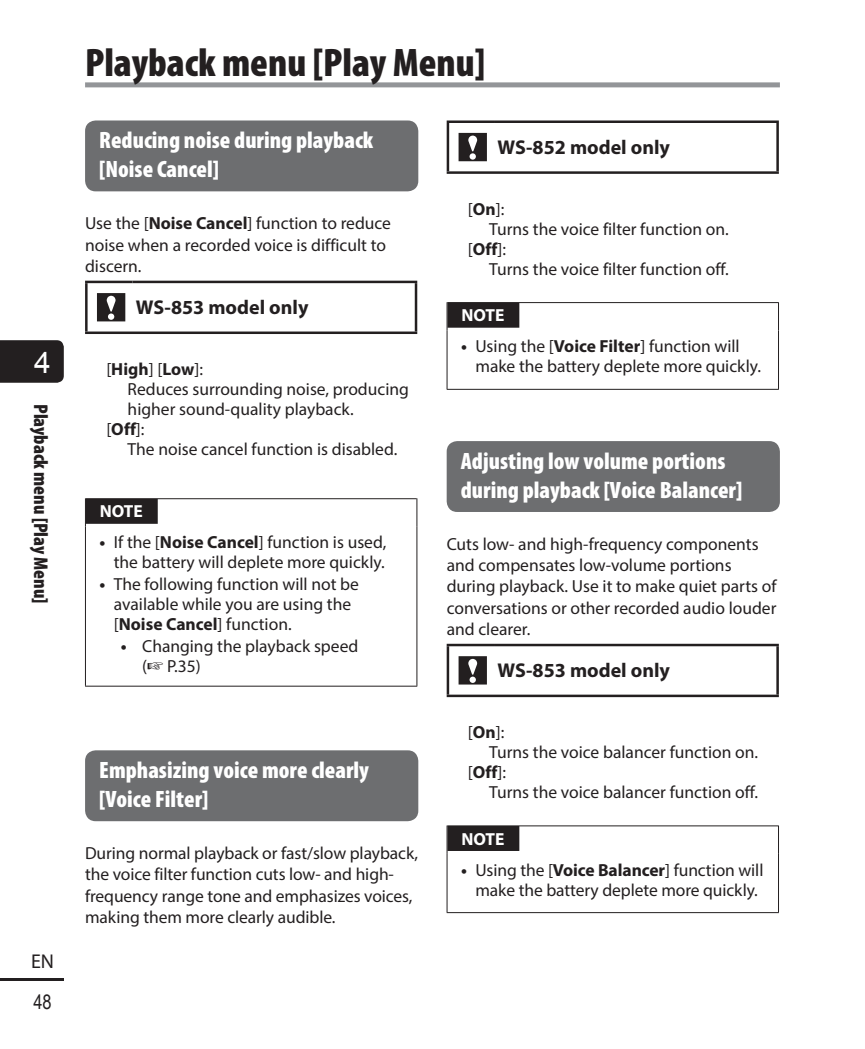
<style>
.page{position:relative;width:865px;height:1049px;background:#fff}
.page>*{position:absolute;margin:0;border:0;box-sizing:border-box;transform-origin:0 0}
.t1{font:900 condensed 40px "Myriad Pro";color:#231f20}
.t2{font:30px "Arial";color:#fff}
.t3{font:900 condensed 23.75px/28.8px "Myriad Pro";color:#fff}
.t4{font:700 20px "Myriad Pro";color:#231f20}
.t5{font:900 condensed 20px "Myriad Pro";color:#231f20}
.t6{font:20px "Arial Narrow";color:#231f20}
.t7{font:20px "Myriad Pro";color:#231f20}
.t8{font:17.5px/21.2px "Myriad Pro";color:#231f20}
.t9{font:700 17.5px "Myriad Pro";color:#231f20}
.t10{font:700 17.5px "Myriad Pro";color:#fff}
.s1{font-weight:700}
.s2{font-weight:400}
</style>
<div class="page">
<div style="left:0;top:340px;width:64px;height:43px;background:#231f20"></div>
<hr style="left:0;top:978px;width:64px;height:3px;background:#231f20">
<div style="left:85px;top:82px;width:695px;height:5px;background:#939598"></div>
<div style="left:85px;top:120px;width:333px;height:71px;background:#6d6e70;border-radius:11px"></div>
<hr style="left:85px;top:281px;width:47px;height:2px;background:#231f20">
<hr style="left:85px;top:283px;width:3px;height:48px;background:#231f20">
<hr style="left:132px;top:281px;width:285px;height:2px;background:#231f20">
<hr style="left:415px;top:283px;width:2px;height:48px;background:#231f20">
<hr style="left:85px;top:331px;width:332px;height:3px;background:#231f20">
<svg style="left:97px;top:293px;width:28px;height:28px"></svg>
<svg style="left:85px;top:498px;width:1px;height:29px"></svg>
<svg style="left:416px;top:498px;width:1px;height:29px"></svg>
<hr style="left:85px;top:527px;width:1px;height:159px;background:#231f20">
<hr style="left:416px;top:527px;width:1px;height:159px;background:#231f20">
<hr style="left:85px;top:686px;width:332px;height:1px;background:#231f20">
<hr style="left:86px;top:498px;width:330px;height:1px;background:#231f20">
<div style="left:86px;top:499px;width:72px;height:25px;background:#231f20"></div>
<div style="left:85px;top:750px;width:333px;height:71px;background:#6d6e70;border-radius:11px"></div>
<hr style="left:446px;top:120px;width:48px;height:3px;background:#231f20">
<hr style="left:446px;top:123px;width:3px;height:48px;background:#231f20">
<hr style="left:494px;top:120px;width:284px;height:3px;background:#231f20">
<hr style="left:776px;top:123px;width:2px;height:48px;background:#231f20">
<hr style="left:446px;top:171px;width:332px;height:3px;background:#231f20">
<svg style="left:458px;top:133px;width:29px;height:28px"></svg>
<svg style="left:446px;top:302px;width:1px;height:29px"></svg>
<svg style="left:778px;top:302px;width:1px;height:29px"></svg>
<hr style="left:446px;top:331px;width:1px;height:58px;background:#231f20">
<hr style="left:778px;top:331px;width:1px;height:58px;background:#231f20">
<hr style="left:446px;top:389px;width:333px;height:1px;background:#231f20">
<hr style="left:447px;top:302px;width:331px;height:1px;background:#231f20">
<div style="left:447px;top:303px;width:72px;height:25px;background:#231f20"></div>
<div style="left:446px;top:441px;width:334px;height:71px;background:#6d6e70;border-radius:11px"></div>
<hr style="left:446px;top:644px;width:48px;height:2px;background:#231f20">
<hr style="left:446px;top:646px;width:3px;height:49px;background:#231f20">
<hr style="left:494px;top:644px;width:284px;height:2px;background:#231f20">
<hr style="left:776px;top:646px;width:2px;height:49px;background:#231f20">
<hr style="left:446px;top:695px;width:332px;height:2px;background:#231f20">
<svg style="left:458px;top:656px;width:29px;height:28px"></svg>
<svg style="left:446px;top:825px;width:1px;height:29px"></svg>
<svg style="left:778px;top:825px;width:1px;height:29px"></svg>
<hr style="left:446px;top:854px;width:1px;height:58px;background:#231f20">
<hr style="left:778px;top:854px;width:1px;height:58px;background:#231f20">
<hr style="left:446px;top:912px;width:333px;height:1px;background:#231f20">
<hr style="left:447px;top:825px;width:331px;height:1px;background:#231f20">
<div style="left:447px;top:826px;width:72px;height:25px;background:#231f20"></div>
<h2 class="t2" style="left:34px;top:346px;width:18px">4</h2>
<p class="t5" style="left:48px;top:404px;width:201px;rotate:90deg">Playback menu [Play Menu]</p>
<p class="t7" style="left:31px;top:953px;width:25px">EN</p>
<p class="t6" style="left:33px;top:991px;width:20px">48</p>
<h1 class="t1" style="left:85px;top:47px;width:402px">Playback menu [Play Menu]</h1>
<h3 class="t3" style="left:99px;top:128px;width:275px">Reducing noise during playback [Noise Cancel]</h3>
<p class="t8" style="left:85px;top:214px;width:307px">Use the [<span class="s1">Noise Cancel</span>] function to reduce noise when a recorded voice is difficult to discern.</p>
<p class="t4" style="left:136px;top:300px;width:174px">WS-853 model only</p>
<p class="t9" style="left:106px;top:363px;width:98px"><span class="s2">[</span>High<span class="s2">] [</span>Low<span class="s2">]:</span></p>
<p class="t8" style="left:128px;top:380px;width:283px">Reduces surrounding noise, producing</p>
<p class="t8" style="left:128px;top:400px;width:227px">higher sound-quality playback.</p>
<p class="t8" style="left:106px;top:420px;width:40px">[<span class="s1">Off</span>]:</p>
<p class="t8" style="left:128px;top:440px;width:271px">The noise cancel function is disabled.</p>
<p class="t10" style="left:100px;top:505px;width:45px">NOTE</p>
<p class="t8" style="left:100px;top:534px;width:288px;line-height:20px;text-align:right"><span class="s1">•</span> If the [<span class="s1">Noise Cancel</span>] function is used, the battery will deplete more quickly.</p>
<p class="t8" style="left:114px;top:575px;width:247px;line-height:20px;text-indent:-14px"><span class="s1">•</span> The following function will not be available while you are using the [<span class="s1">Noise Cancel</span>] function.</p>
<p class="t8" style="left:142px;top:637px;width:218px;line-height:20px;text-indent:-21px"><span class="s1">•</span> Changing the playback speed (☞ P.35)</p>
<h3 class="t3" style="left:99px;top:757px;width:271px">Emphasizing voice more clearly [Voice Filter]</h3>
<p class="t8" style="left:85px;top:844px;width:334px">During normal playback or fast/slow playback, the voice filter function cuts low- and high&shy;frequency range tone and emphasizes voices, making them more clearly audible.</p>
<p class="t4" style="left:497px;top:140px;width:174px">WS-852 model only</p>
<p class="t8" style="left:468px;top:200px;width:38px">[<span class="s1">On</span>]:</p>
<p class="t8" style="left:489px;top:220px;width:241px">Turns the voice filter function on.</p>
<p class="t8" style="left:468px;top:240px;width:40px">[<span class="s1">Off</span>]:</p>
<p class="t8" style="left:489px;top:260px;width:241px">Turns the voice filter function off.</p>
<p class="t10" style="left:461px;top:309px;width:45px">NOTE</p>
<p class="t8" style="left:475px;top:337px;width:287px;line-height:20px;text-indent:-14px"><span class="s1">•</span> Using the [<span class="s1">Voice Filter</span>] function will make the battery deplete more quickly.</p>
<h3 class="t3" style="left:461px;top:448px;width:283px">Adjusting low volume portions during playback [Voice Balancer]</h3>
<p class="t8" style="left:446px;top:534px;width:331px">Cuts low- and high-frequency components and compensates low-volume portions during playback. Use it to make quiet parts of conversations or other recorded audio louder and clearer.</p>
<p class="t4" style="left:497px;top:663px;width:174px">WS-853 model only</p>
<p class="t8" style="left:468px;top:723px;width:38px">[<span class="s1">On</span>]:</p>
<p class="t8" style="left:489px;top:743px;width:270px">Turns the voice balancer function on.</p>
<p class="t8" style="left:468px;top:763px;width:40px">[<span class="s1">Off</span>]:</p>
<p class="t8" style="left:489px;top:783px;width:270px">Turns the voice balancer function off.</p>
<p class="t10" style="left:461px;top:832px;width:45px">NOTE</p>
<p class="t8" style="left:461px;top:861px;width:304px;line-height:20px;text-align:center"><span class="s1">•</span> Using the [<span class="s1">Voice Balancer</span>] function will make the battery deplete more quickly.</p>
</div>
